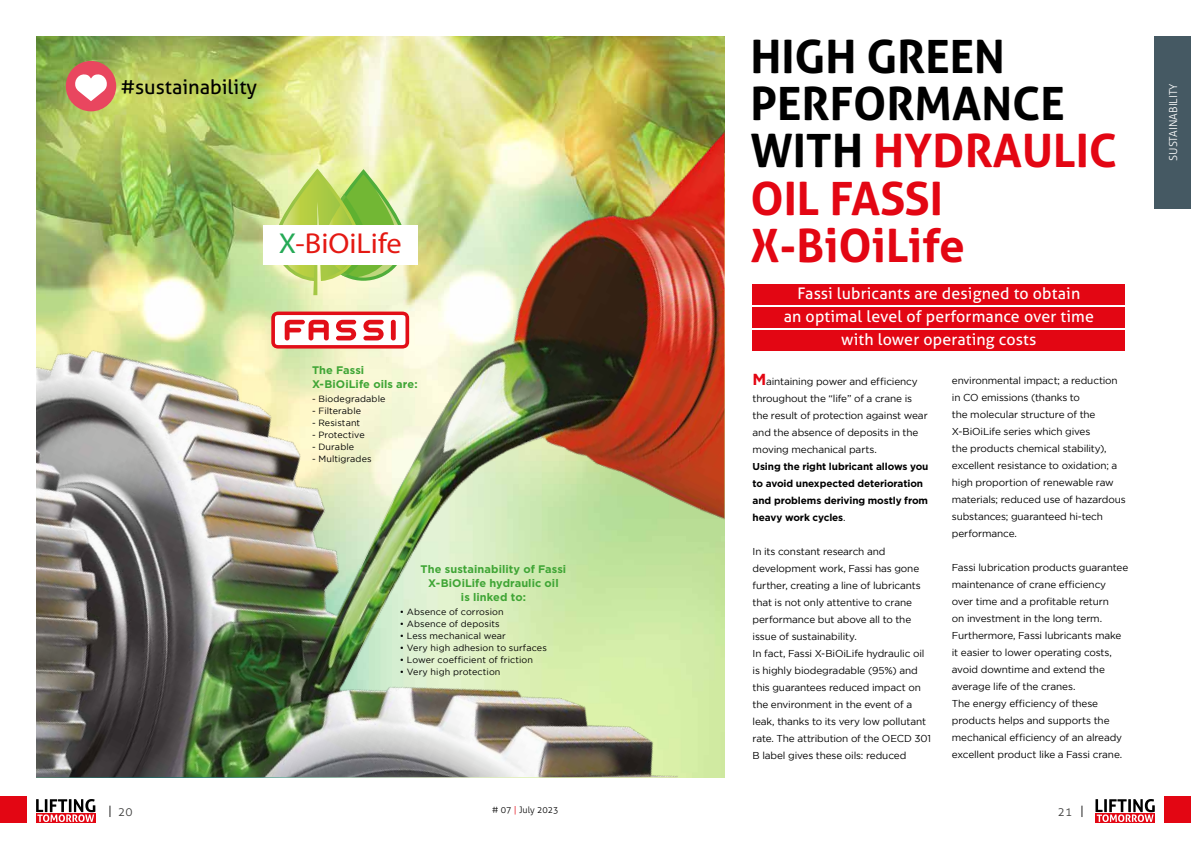
<style>
.page{position:relative;width:1191px;height:842px;background:#fff}
.page>*{position:absolute;margin:0;border:0;box-sizing:border-box;transform-origin:0 0}
.t1{font:700 46px/47px "Aller";color:#e30613}
.t2{font:700 28.9px "Calibri";color:#e41913;scale:1.05 1}
.t3{font:20px "Aller";color:#000}
.t4{font:16px/23px "Aller";letter-spacing:.01em;color:#fff;text-align:center}
.t5{font:300 12px "Aller";color:#3c3c3b}
.t6{font:700 11px/14px "Gotham";letter-spacing:.005em;color:#3fa535;text-align:center}
.t7{font:300 11px "Aller";color:#fff}
.t8{font:10px/17px "Gotham";letter-spacing:-.015em;color:#000}
.t9{font:700 10px/17px "Gotham";letter-spacing:-.01em;color:#000}
.t10{font:9px "Gotham";letter-spacing:.01em;color:#000}
.t11{font:300 9px "Aller";color:#000}
.s1{color:#25a956}
.s2{color:#000}
.s3{font-weight:700;font-size:16px;color:#e30613}
.s4{font-weight:400}
.s5{color:#e30613}
</style>
<div class="page">
<div style="left:36px;top:813px;width:60px;height:10px;background:#e30613"></div>
<svg style="left:36px;top:799px;width:59px;height:23px"></svg>
<div style="left:1095px;top:813px;width:60px;height:10px;background:#e30613"></div>
<svg style="left:1095px;top:799px;width:59px;height:23px"></svg>
<img style="left:36px;top:36px;width:688px;height:93px">
<div style="left:1155px;top:36px;width:36px;height:172px;background:#455963"></div>
<div style="left:1164px;top:797px;width:27px;height:26px;background:#e30613"></div>
<div style="left:0;top:797px;width:26px;height:26px;background:#e30613"></div>
<div style="left:752px;top:285px;width:373px;height:20px;background:#e30613"></div>
<div style="left:752px;top:307px;width:373px;height:21px;background:#e30613"></div>
<div style="left:752px;top:330px;width:373px;height:20px;background:#e30613"></div>
<div style="left:66px;top:61px;width:50px;height:50px;background:#e9465f;border-radius:50%"></div>
<svg style="left:75px;top:74px;width:32px;height:27px"></svg>
<img style="left:36px;top:129px;width:688px;height:648px">
<svg style="left:275px;top:169px;width:127px;height:126px;background:#bdd979"></svg>
<div style="left:263px;top:225px;width:154px;height:40px;background:#fff"></div>
<svg style="left:271px;top:312px;width:138px;height:37px"></svg>
<h3 class="t3" style="left:120px;top:74px;width:138px">#sustainability</h3>
<h2 class="t2" style="left:279px;top:225px;width:118px"><span class="s1">X</span>-BiOiLife</h2>
<p class="t6" style="left:312px;top:363px;width:107px;text-align:left">The Fassi<br>X-BiOiLife oils are:</p>
<p class="t10" style="left:312px;top:394px;width:75px">- Biodegradable</p>
<p class="t10" style="left:312px;top:406px;width:51px">- Filterable</p>
<p class="t10" style="left:312px;top:418px;width:50px">- Resistant</p>
<p class="t10" style="left:312px;top:430px;width:54px">- Protective</p>
<p class="t10" style="left:312px;top:442px;width:44px">- Durable</p>
<p class="t10" style="left:312px;top:454px;width:61px">- Multigrades</p>
<p class="t6" style="left:420px;top:562px;width:147px">The sustainability of Fassi<br>X-BiOiLife hydraulic oil<br>is linked to:</p>
<p class="t10" style="left:400px;top:607px;width:105px">• Absence of corrosion</p>
<p class="t10" style="left:400px;top:619px;width:101px">• Absence of deposits</p>
<p class="t10" style="left:400px;top:631px;width:108px">• Less mechanical wear</p>
<p class="t10" style="left:400px;top:643px;width:148px">• Very high adhesion to surfaces</p>
<p class="t10" style="left:400px;top:655px;width:135px">• Lower coefficient of friction</p>
<p class="t10" style="left:400px;top:667px;width:102px">• Very high protection</p>
<h1 class="t1" style="left:750px;top:33px;width:368px"><span class="s2">HIGH GREEN<br>PERFORMANCE<br>WITH</span> HYDRAULIC<br>OIL FASSI<br>X-BiOiLife</h1>
<h3 class="t4" style="left:784px;top:282px;width:311px">Fassi lubricants are designed to obtain<br>an optimal level of performance over time with lower operating costs</h3>
<p class="t8" style="left:752px;top:373px;width:177px"><span class="s3">M</span>aintaining power and efficiency throughout the “life” of a crane is the result of protection against wear and the absence of deposits in the moving mechanical parts.</p>
<p class="t9" style="left:752px;top:458px;width:177px">Using the right lubricant allows you to avoid unexpected deterioration and problems deriving mostly from heavy work cycles<span class="s4">.</span></p>
<p class="t8" style="left:752px;top:543px;width:180px">In its constant research and development work, Fassi has gone further, creating a line of lubricants that is not only attentive to crane performance but above all to the issue of sustainability.<br>In fact, Fassi X-BiOiLife hydraulic oil is highly biodegradable (95%) and this guarantees reduced impact on the environment in the event of a leak, thanks to its very low pollutant rate. The attribution of the OECD 301<br>B label gives these oils: reduced</p>
<p class="t8" style="left:952px;top:372px;width:175px">environmental impact; a reduction in CO emissions (thanks to<br>the molecular structure of the<br>X-BiOiLife series which gives<br>the products chemical stability), excellent resistance to oxidation; a high proportion of renewable raw materials; reduced use of hazardous substances; guaranteed hi-tech performance.</p>
<p class="t8" style="left:952px;top:559px;width:178px">Fassi lubrication products guarantee maintenance of crane efficiency over time and a profitable return<br>on investment in the long term.<br>Furthermore, Fassi lubricants make it easier to lower operating costs, avoid downtime and extend the average life of the cranes.<br>The energy efficiency of these products helps and supports the mechanical efficiency of an already excellent product like a Fassi crane.</p>
<p class="t5" style="left:108px;top:804px;width:26px"><span class="s2">|</span> 20</p>
<p class="t11" style="left:492px;top:804px;width:68px"># 07 <span class="s5">|</span> July 2023</p>
<p class="t5" style="left:1057px;top:804px;width:28px">21 <span class="s2">|</span></p>
<p class="t7" style="left:1166px;top:161px;width:79px;rotate:-90deg">SUSTAINABILITY</p>
</div>
